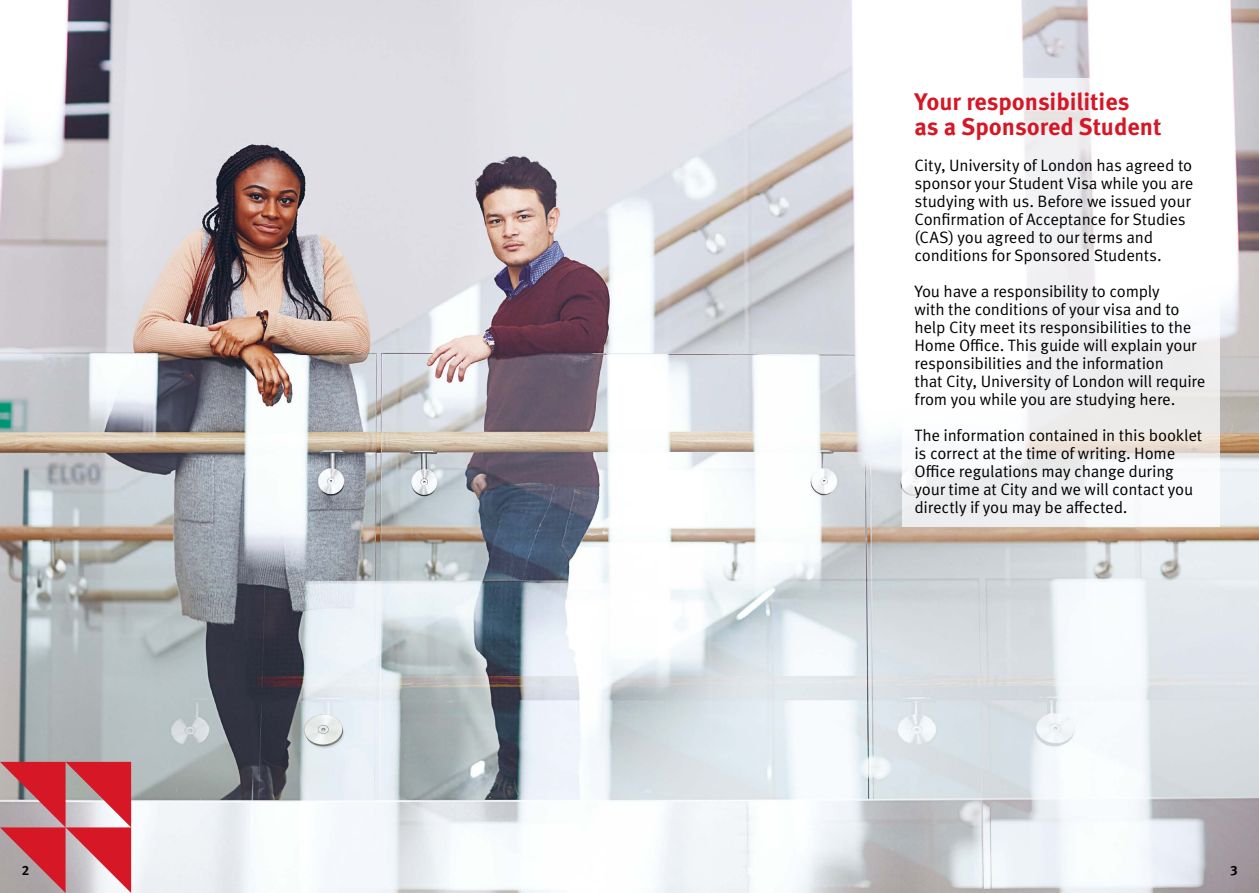
<style>
.page{position:relative;width:1259px;height:893px;background:#fff}
.page>*{position:absolute;margin:0;border:0;box-sizing:border-box;transform-origin:0 0}
.t1{font:700 24px/25.5px "Meta Pro";color:#d51726}
.t2{font:16.5px/18px "Meta Pro Norm";letter-spacing:-.015em;color:#000}
.t3{font:700 13.5px "Meta Pro";color:#000}
</style>
<div class="page">
<img style="left:0;top:0;width:1259px;height:893px">
<svg style="left:901px;top:79px;width:318px;height:448px"></svg>
<svg style="left:0;top:762px;width:131px;height:131px;background:#ca6a73"></svg>
<h1 class="t1" style="left:914px;top:87px;width:249px">Your responsibilities<br>as a Sponsored Student</h1>
<p class="t2" style="left:914px;top:155px;width:280px">City, University of London has agreed to sponsor your Student Visa while you are studying with us. Before we issued your Confirmation of Acceptance for Studies (CAS) you agreed to our terms and conditions for Sponsored Students.</p>
<p class="t2" style="left:914px;top:281px;width:292px">You have a responsibility to comply<br>with the conditions of your visa and to help City meet its responsibilities to the Home Office. This guide will explain your responsibilities and the information<br>that City, University of London will require from you while you are studying here.</p>
<p class="t2" style="left:914px;top:425px;width:289px">The information contained in this booklet is correct at the time of writing. Home Office regulations may change during your time at City and we will contact you directly if you may be affected.</p>
<p class="t3" style="left:22px;top:859px;width:9px">2</p>
<p class="t3" style="left:1230px;top:859px;width:9px">3</p>
</div>
